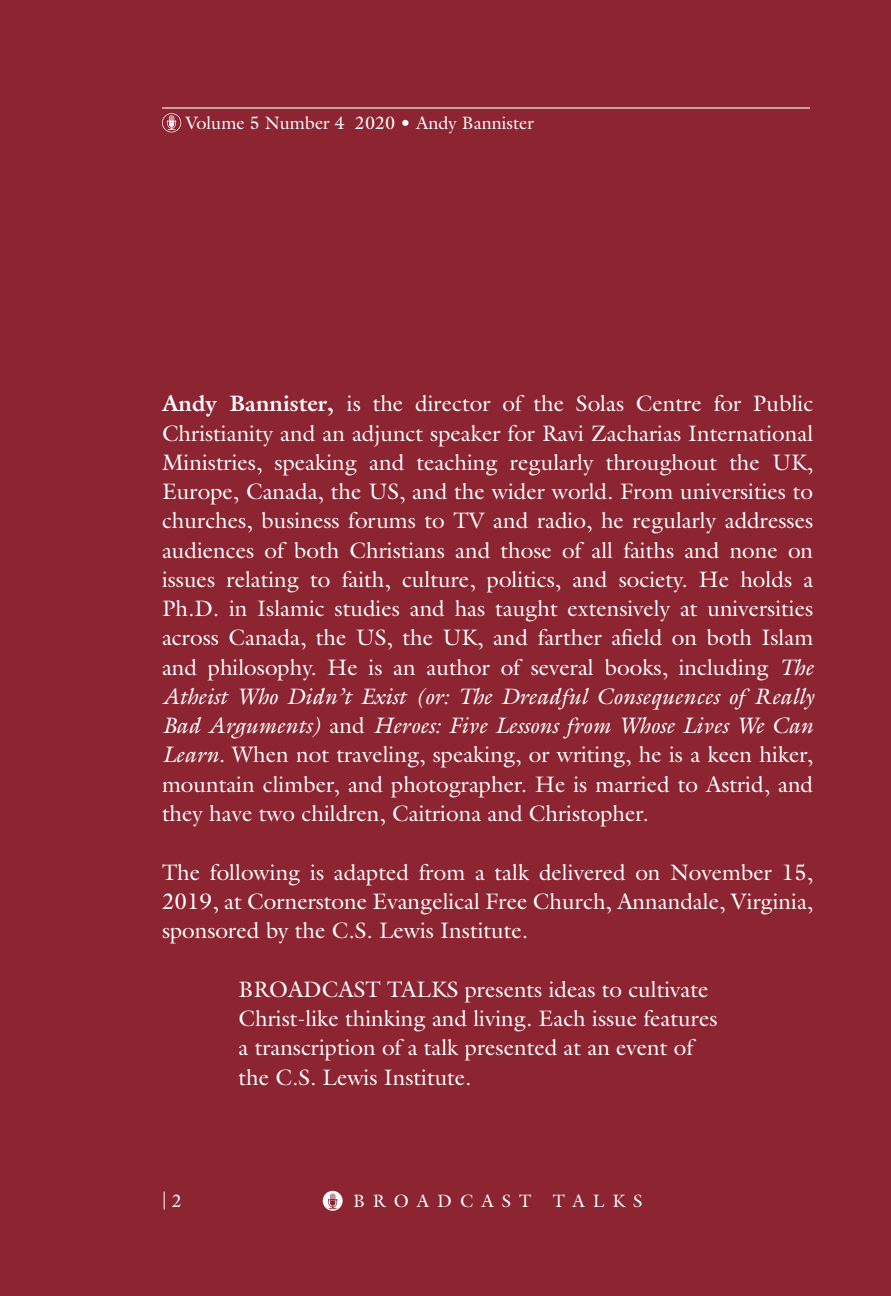
<style>
.page{position:relative;width:891px;height:1296px;background:#8d2431}
.page>*{position:absolute;margin:0;border:0;box-sizing:border-box;transform-origin:0 0}
.Bodytext{font:22.5px/29.2px "Galliard";color:#fff;text-align:justify}
.galliardBody{font:22.5px/29.2px "Galliard";color:#fff}
.t1{font:18px "Galliard";color:#fff}
.t2{font:18px "Galliard";letter-spacing:.45em;color:#fff}
.s1{font-weight:700}
.s2{font-style:italic}
</style>
<div class="page">
<hr style="left:162px;top:107px;width:648px;height:2px;background:#fff">
<svg style="left:162px;top:113px;width:19px;height:19px"></svg>
<svg style="left:323px;top:1191px;width:20px;height:20px"></svg>
<svg style="left:328px;top:1194px;width:10px;height:15px"></svg>
<p class="t1" style="left:185px;top:111px;width:350px">Volume 5 Number 4 2020 • Andy Bannister</p>
<p class="Bodytext" style="left:162px;top:389px;width:653px"><span class="s1">Andy Bannister,</span> is the director of the Solas Centre for Public Christianity and an adjunct speaker for Ravi Zacharias International Ministries, speaking and teaching regularly throughout the UK, Europe, Canada, the US, and the wider world. From universities to churches, business forums to TV and radio, he regularly addresses audiences of both Christians and those of all faiths and none on issues relating to faith, culture, politics, and society. He holds a Ph.D. in Islamic studies and has taught extensively at universities across Canada, the US, the UK, and farther afield on both Islam and philosophy. He is an author of several books, including <span class="s2">The Atheist Who Didn’t Exist (or: The Dreadful Consequences of Really Bad Arguments)</span> and <span class="s2">Heroes: Five Lessons from Whose Lives We Can Learn.</span> When not traveling, speaking, or writing, he is a keen hiker, mountain climber, and photographer. He is married to Astrid, and they have two children, Caitriona and Christopher.</p>
<p class="Bodytext" style="left:162px;top:857px;width:653px">The following is adapted from a talk delivered on November 15, 2019, at Cornerstone Evangelical Free Church, Annandale, Virginia, sponsored by the C.S. Lewis Institute.</p>
<p class="galliardBody" style="left:238px;top:974px;width:481px">BROADCAST TALKS presents ideas to cultivate Christ-like thinking and living. Each issue features a transcription of a talk presented at an event of the C.S. Lewis Institute.</p>
<p class="t1" style="left:162px;top:1189px;width:22px">| 2</p>
<p class="t2" style="left:353px;top:1189px;width:291px">BROADCAST TALKS</p>
</div>
